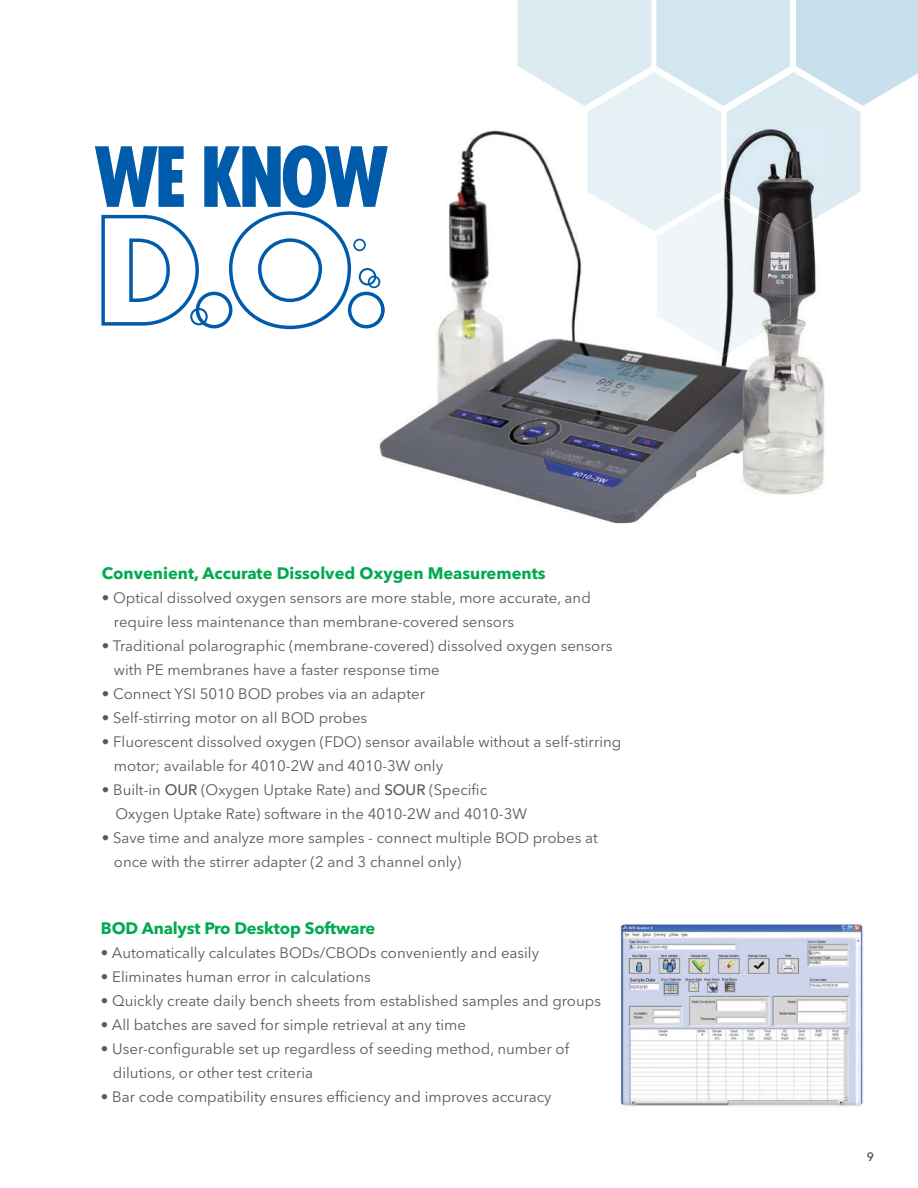
<style>
.page{position:relative;width:918px;height:1188px;background:#fff}
.page>*{position:absolute;margin:0;border:0;box-sizing:border-box;transform-origin:0 0}
.t1{font:700 16.5px "Avenir Next LT Pro";color:#00aa4f}
.t2{font:15px/24px "Avenir Next LT Pro";color:#58595b}
.t3{font:500 12px "Avenir Next LT Pro";color:#414042}
.s1{font-weight:500}
</style>
<div class="page">
<svg style="left:518px;top:0;width:400px;height:212px"></svg>
<img style="left:378px;top:127px;width:447px;height:396px">
<img style="left:727px;top:127px;width:99px;height:104px">
<img style="left:587px;top:127px;width:134px;height:104px">
<img style="left:657px;top:197px;width:134px;height:159px">
<svg style="left:94px;top:144px;width:294px;height:187px"></svg>
<img style="left:378px;top:146px;width:10px;height:47px">
<img style="left:621px;top:921px;width:243px;height:186px">
<p class="t1" style="left:102px;top:563px;width:445px">Convenient, Accurate Dissolved Oxygen Measurements</p>
<p class="t2" style="left:114px;top:586px;width:478px;text-indent:-12px">• Optical dissolved oxygen sensors are more stable, more accurate, and require less maintenance than membrane-covered sensors</p>
<p class="t2" style="left:114px;top:634px;width:500px;text-indent:-12px">• Traditional polarographic (membrane-covered) dissolved oxygen sensors with PE membranes have a faster response time</p>
<p class="t2" style="left:102px;top:682px;width:325px">• Connect YSI 5010 BOD probes via an adapter</p>
<p class="t2" style="left:102px;top:706px;width:267px">• Self-stirring motor on all BOD probes</p>
<p class="t2" style="left:114px;top:730px;width:509px;text-indent:-12px">• Fluorescent dissolved oxygen (FDO) sensor available without a self-stirring motor; available for 4010-2W and 4010-3W only</p>
<p class="t2" style="left:115px;top:778px;width:413px;text-indent:-14px">• Built-in <span class="s1">OUR</span> (Oxygen Uptake Rate) and <span class="s1">SOUR</span> (Specific<br>Oxygen Uptake Rate) software in the 4010-2W and 4010-3W</p>
<p class="t2" style="left:114px;top:826px;width:485px;text-indent:-12px">• Save time and analyze more samples - connect multiple BOD probes at once with the stirrer adapter (2 and 3 channel only)</p>
<p class="t1" style="left:101px;top:918px;width:276px">BOD Analyst Pro Desktop Software</p>
<p class="t2" style="left:101px;top:941px;width:440px">• Automatically calculates BODs/CBODs conveniently and easily</p>
<p class="t2" style="left:101px;top:965px;width:271px">• Eliminates human error in calculations</p>
<p class="t2" style="left:101px;top:989px;width:502px">• Quickly create daily bench sheets from established samples and groups</p>
<p class="t2" style="left:101px;top:1013px;width:367px">• All batches are saved for simple retrieval at any time</p>
<p class="t2" style="left:113px;top:1037px;width:458px;text-indent:-12px">• User-configurable set up regardless of seeding method, number of dilutions, or other test criteria</p>
<p class="t2" style="left:101px;top:1085px;width:452px">• Bar code compatibility ensures efficiency and improves accuracy</p>
<p class="t3" style="left:867px;top:1150px;width:9px">9</p>
</div>
